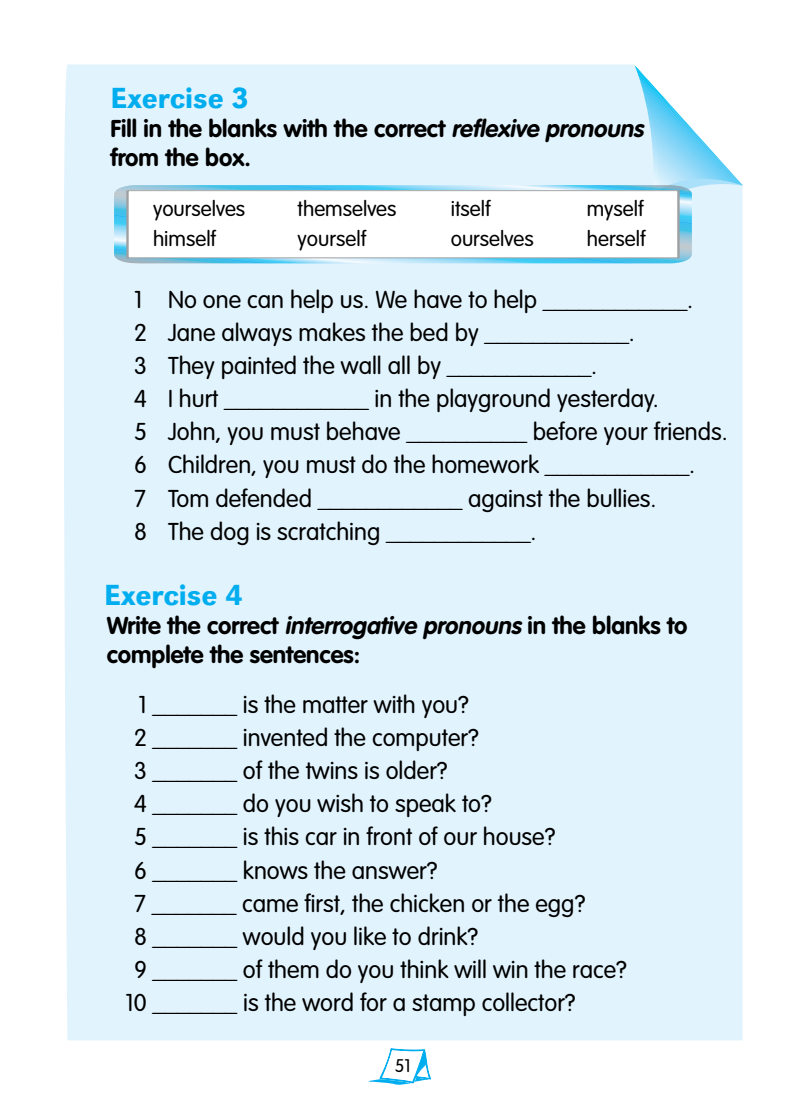
<style>
.page{position:relative;width:808px;height:1106px;background:#fff}
.page>*{position:absolute;margin:0;border:0;box-sizing:border-box;transform-origin:0 0}
.t1{font:500 30px "URW Grotesk T";color:#00adef}
.t2{font:300 24px/33px "VAG Rounded";color:#000}
.t3{font:700 24px/28.8px "VAG Rounded";color:#000}
.t4{font:300 21px "VAG Rounded";color:#000}
.t5{font:300 18px "VAG Rounded";color:#000}
.s1{font-style:italic}
</style>
<div class="page">
<svg style="left:369px;top:1048px;width:61px;height:36px"></svg>
<div style="left:64px;top:64px;width:678px;height:976px;background:#e1f3fd"></div>
<svg style="left:114px;top:65px;width:629px;height:198px;background:#d5effb"></svg>
<div style="left:128px;top:191px;width:550px;height:67px;background:#fff"></div>
<div style="left:127px;top:190px;width:552px;height:68px;border:1px solid #9d9fa1"></div>
<p class="t1" style="left:111px;top:81px;width:140px">Exercise 3</p>
<p class="t3" style="left:111px;top:114px;width:539px">Fill in the blanks with the correct <span class="s1">reflexive pronouns </span>from the box.</p>
<p class="t4" style="left:153px;top:197px;width:94px">yourselves</p>
<p class="t4" style="left:298px;top:197px;width:100px">themselves</p>
<p class="t4" style="left:451px;top:197px;width:41px">itself</p>
<p class="t4" style="left:587px;top:197px;width:58px">myself</p>
<p class="t4" style="left:153px;top:226px;width:65px">himself</p>
<p class="t4" style="left:298px;top:226px;width:70px">yourself</p>
<p class="t4" style="left:451px;top:226px;width:84px">ourselves</p>
<p class="t4" style="left:587px;top:226px;width:60px">herself</p>
<p class="t2" style="left:134px;top:283px;width:595px">1 No one can help us. We have to help ____________.<br>2 Jane always makes the bed by ____________.<br>3 They painted the wall all by ____________.<br>4 I hurt ____________ in the playground yesterday.<br>5 John, you must behave __________ before your friends.<br>6 Children, you must do the homework ____________.<br>7 Tom defended ____________ against the bullies.<br>8 The dog is scratching ____________.</p>
<p class="t1" style="left:104px;top:578px;width:140px">Exercise 4</p>
<p class="t3" style="left:107px;top:611px;width:582px">Write the correct <span class="s1">interrogative pronouns</span> in the blanks to complete the sentences:</p>
<p class="t2" style="left:138px;top:688px;width:332px">1 _______ is the matter with you?</p>
<p class="t2" style="left:134px;top:721px;width:346px">2 _______ invented the computer?</p>
<p class="t2" style="left:134px;top:754px;width:315px">3 _______ of the twins is older?</p>
<p class="t2" style="left:134px;top:787px;width:359px">4 _______ do you wish to speak to?</p>
<p class="t2" style="left:134px;top:820px;width:423px">5 _______ is this car in front of our house?</p>
<p class="t2" style="left:134px;top:853px;width:305px">6 _______ knows the answer?</p>
<p class="t2" style="left:134px;top:886px;width:453px">7 _______ came first, the chicken or the egg?</p>
<p class="t2" style="left:134px;top:919px;width:346px">8 _______ would you like to drink?</p>
<p class="t2" style="left:134px;top:952px;width:494px">9 _______ of them do you think will win the race?</p>
<p class="t2" style="left:125px;top:985px;width:452px">10 _______ is the word for a stamp collector?</p>
<p class="t5" style="left:395px;top:1055px;width:17px">51</p>
</div>
